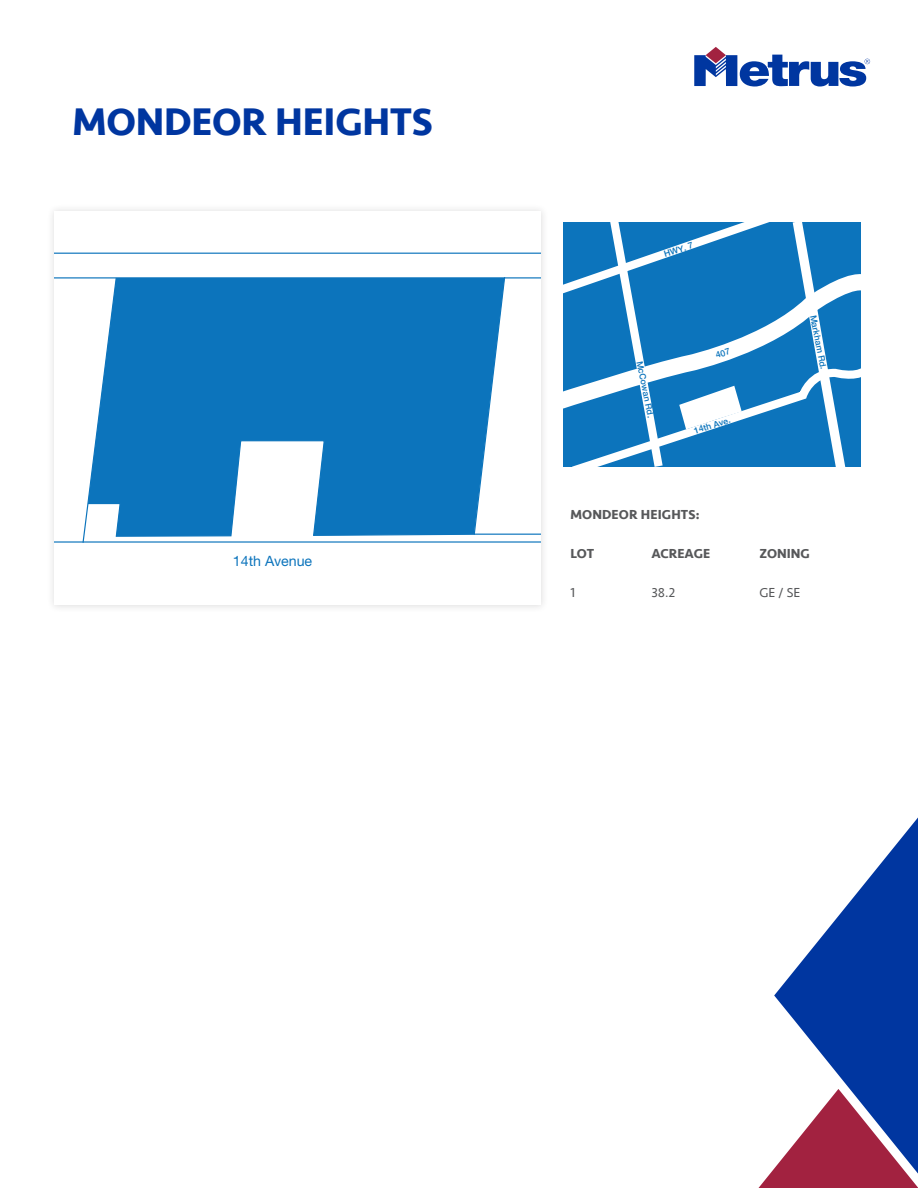
<style>
.page{position:relative;width:918px;height:1188px;background:#fff}
.page>*{position:absolute;margin:0;border:0;box-sizing:border-box;transform-origin:0 0}
.t1{font:700 39.6px "Seravek";letter-spacing:-.005em;color:#0036a0}
.t2{font:14.25px "Helvetica Neue LT Std";color:#0c74bc}
.t3{font:700 13.5px "Seravek";color:#57585a}
.t4{font:13.5px "Seravek";color:#57585a}
.t5{font:500 8.85px "Helvetica Neue";color:#0c74bc}
</style>
<div class="page">
<svg style="left:774px;top:817px;width:144px;height:272px;fill:#0036a0"></svg>
<svg style="left:758px;top:1089px;width:160px;height:99px"></svg>
<svg style="left:694px;top:47px;width:176px;height:40px"></svg>
<div style="left:47px;top:204px;width:501px;height:409px;background:#f7f7f7"></div>
<div style="left:54px;top:211px;width:487px;height:394px;background:#fff"></div>
<hr style="left:54px;top:253px;width:487px;height:1px;background:#0c74bc">
<hr style="left:54px;top:541px;width:487px;height:2px;background:#0c74bc">
<svg style="left:82px;top:278px;width:36px;height:265px"></svg>
<hr style="left:54px;top:277px;width:487px;height:1px;background:#0c74bc">
<hr style="left:474px;top:534px;width:67px;height:1px;background:#0c74bc">
<svg style="left:88px;top:278px;width:417px;height:258px;background:#2f88c5"></svg>
<svg style="left:563px;top:222px;width:298px;height:245px"></svg>
<p class="t1" style="left:72px;top:90px;width:362px">MONDEOR HEIGHTS</p>
<p class="t2" style="left:233px;top:552px;width:81px">14th Avenue</p>
<p class="t5" style="left:662px;top:247px;width:32px;rotate:-17deg">HWY. 7</p>
<p class="t5" style="left:647px;top:360px;width:59px;rotate:79deg">McCowan Rd.</p>
<p class="t5" style="left:692px;top:424px;width:39px;rotate:-17deg">14th Ave.</p>
<p class="t5" style="left:820px;top:314px;width:56px;rotate:79deg">Markham Rd.</p>
<p class="t3" style="left:570px;top:504px;width:131px">MONDEOR HEIGHTS:</p>
<p class="t3" style="left:570px;top:543px;width:25px">LOT</p>
<p class="t3" style="left:651px;top:543px;width:60px">ACREAGE</p>
<p class="t3" style="left:759px;top:543px;width:52px">ZONING</p>
<p class="t4" style="left:570px;top:582px;width:6px">1</p>
<p class="t4" style="left:651px;top:582px;width:25px">38.2</p>
<p class="t4" style="left:759px;top:582px;width:42px">GE/SE</p>
</div>
